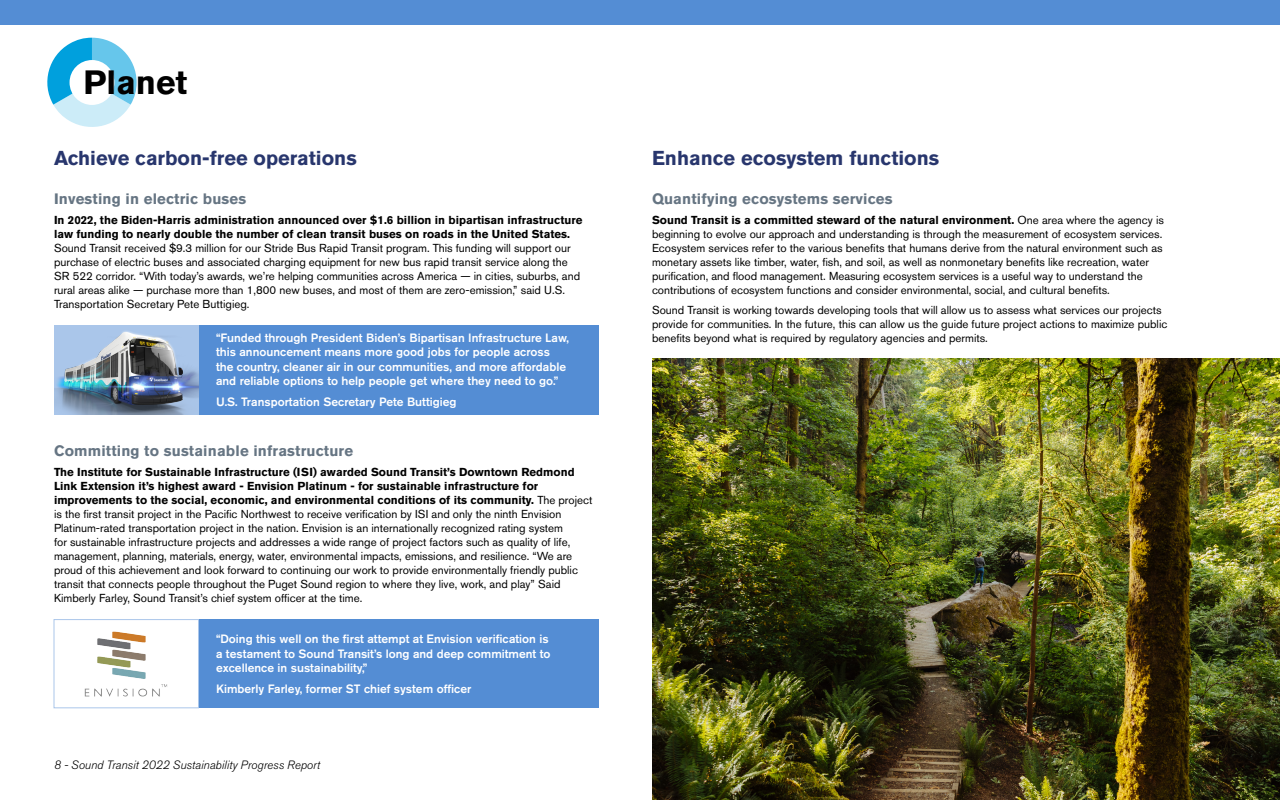
<style>
.page{position:relative;width:1280px;height:800px;background:#fff}
.page>*{position:absolute;margin:0;border:0;box-sizing:border-box;transform-origin:0 0}
.t1{font:700 33.4px "Akzidenz Grotesk Std";color:#000}
.LongTerm_Headline_AkzGro_Bold_20_22_6px_{font:700 20px "Akzidenz Grotesk Std";color:#28366d}
.LongTerm_Headline_AkzGro_Bold_20_22_6px_-2{font:700 15px "Akzidenz Grotesk Std";letter-spacing:.01em;color:#667583}
.Sidebar_text_reverse{font:500 12px/14.5px "Akzidenz Grotesk Std";color:#fff}
.Page_numbers{font:italic 300 12px "Akzidenz Grotesk Std";color:#000}
.t2{font:11.5px/14px "Akzidenz Grotesk Std";color:#000}
.s1{font-weight:700}
</style>
<div class="page">
<svg style="left:47px;top:38px;width:90px;height:89px"></svg>
<div style="left:70px;top:60px;width:44px;height:45px;background:#fff;border-radius:50%"></div>
<div style="left:0;top:0;width:1280px;height:25px;background:#548dd4"></div>
<div style="left:199px;top:325px;width:400px;height:89px;background:#548dd4"></div>
<img style="left:54px;top:325px;width:145px;height:89px">
<div style="left:199px;top:620px;width:400px;height:88px;background:#548dd4"></div>
<div style="left:54px;top:619px;width:145px;height:89px;border:1px solid #aac6ea"></div>
<img style="left:652px;top:358px;width:628px;height:442px">
<img style="left:84px;top:631px;width:84px;height:66px">
<p class="t1" style="left:84px;top:63px;width:105px">Planet</p>
<p class="LongTerm_Headline_AkzGro_Bold_20_22_6px_" style="left:54px;top:146px;width:304px">Achieve carbon-free operations</p>
<p class="LongTerm_Headline_AkzGro_Bold_20_22_6px_-2" style="left:54px;top:190px;width:194px">Investing in electric buses</p>
<p class="t2" style="left:54px;top:213px;width:530px"><span class="s1">In 2022, the Biden-Harris administration announced over $1.6 billion in bipartisan infrastructure law funding to nearly double the number of clean transit buses on roads in the United States.<br></span>Sound Transit received $9.3 million for our Stride Bus Rapid Transit program. This funding will support our purchase of electric buses and associated charging equipment for new bus rapid transit service along the SR 522 corridor. “With today’s awards, we’re helping communities across America — in cities, suburbs, and rural areas alike — purchase more than 1,800 new buses, and most of them are zero-emission,” said U.S.<br>Transportation Secretary Pete Buttigieg.</p>
<p class="Sidebar_text_reverse" style="left:216px;top:330px;width:355px">“Funded through President Biden’s Bipartisan Infrastructure Law, this announcement means more good jobs for people across the country, cleaner air in our communities, and more affordable and reliable options to help people get where they need to go.”</p>
<p class="Sidebar_text_reverse" style="left:216px;top:394px;width:242px">U.S. Transportation Secretary Pete Buttigieg</p>
<p class="LongTerm_Headline_AkzGro_Bold_20_22_6px_-2" style="left:54px;top:442px;width:301px">Committing to sustainable infrastructure</p>
<p class="t2" style="left:54px;top:465px;width:540px"><span class="s1">The Institute for Sustainable Infrastructure (ISI) awarded Sound Transit’s Downtown Redmond Link Extension it’s highest award - Envision Platinum - for sustainable infrastructure for improvements to the social, economic, and environmental conditions of its community.</span> The project is the first transit project in the Pacific Northwest to receive verification by ISI and only the ninth Envision Platinum-rated transportation project in the nation. Envision is an internationally recognized rating system<br>for sustainable infrastructure projects and addresses a wide range of project factors such as quality of life, management, planning, materials, energy, water, environmental impacts, emissions, and resilience. “We are proud of this achievement and look forward to continuing our work to provide environmentally friendly public transit that connects people throughout the Puget Sound region to where they live, work, and play” Said Kimberly Farley, Sound Transit’s chief system officer at the time.</p>
<p class="Sidebar_text_reverse" style="left:216px;top:632px;width:336px">“Doing this well on the first attempt at Envision verification is a testament to Sound Transit’s long and deep commitment to excellence in sustainability,”</p>
<p class="Sidebar_text_reverse" style="left:216px;top:681px;width:257px">Kimberly Farley, former ST chief system officer</p>
<p class="Page_numbers" style="left:54px;top:758px;width:267px">8 - Sound Transit 2022 Sustainability Progress Report</p>
<p class="LongTerm_Headline_AkzGro_Bold_20_22_6px_" style="left:652px;top:146px;width:289px">Enhance ecosystem functions</p>
<p class="LongTerm_Headline_AkzGro_Bold_20_22_6px_-2" style="left:652px;top:190px;width:242px">Quantifying ecosystems services</p>
<p class="t2" style="left:652px;top:213px;width:513px"><span class="s1">Sound Transit is a committed steward of the natural environment.</span> One area where the agency is beginning to evolve our approach and understanding is through the measurement of ecosystem services.<br>Ecosystem services refer to the various benefits that humans derive from the natural environment such as monetary assets like timber, water, fish, and soil, as well as nonmonetary benefits like recreation, water purification, and flood management. Measuring ecosystem services is a useful way to understand the contributions of ecosystem functions and consider environmental, social, and cultural benefits.</p>
<p class="t2" style="left:652px;top:303px;width:517px">Sound Transit is working towards developing tools that will allow us to assess what services our projects provide for communities. In the future, this can allow us the guide future project actions to maximize public benefits beyond what is required by regulatory agencies and permits.</p>
</div>
